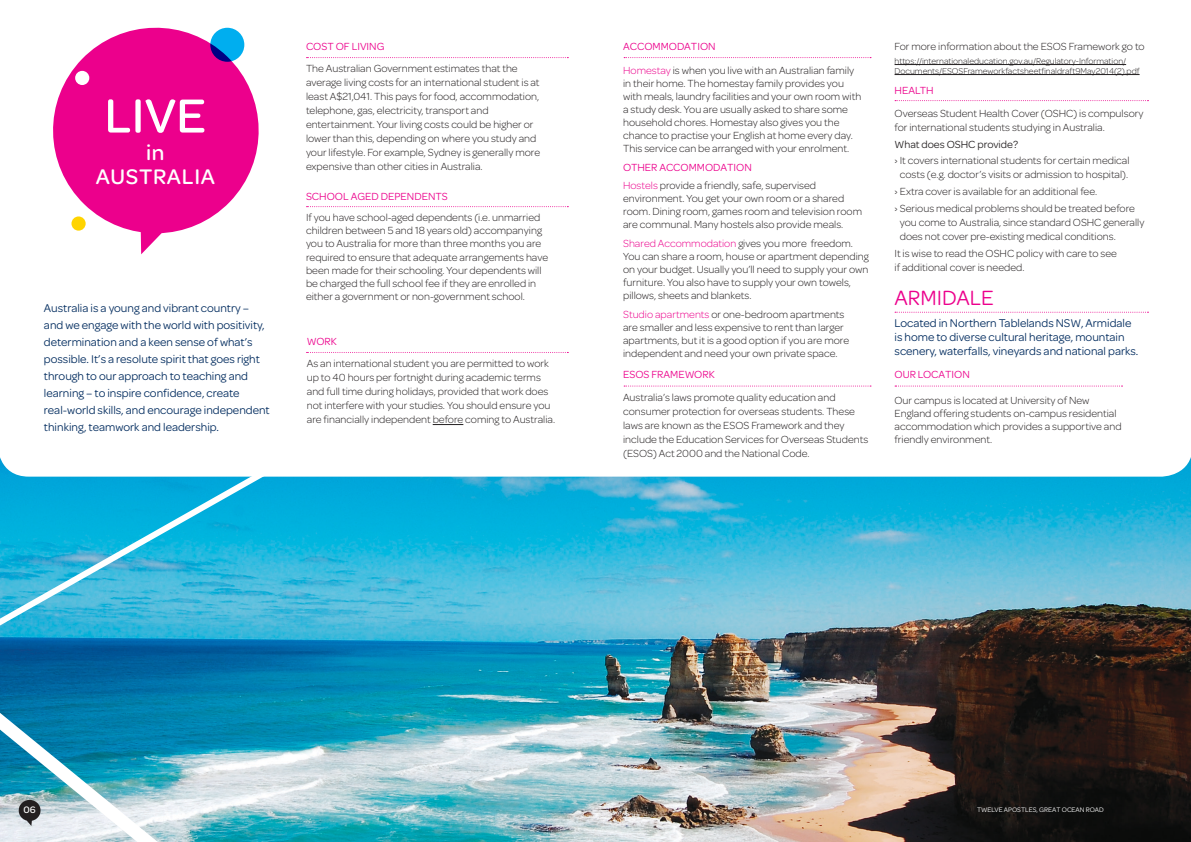
<style>
.page{position:relative;width:1191px;height:842px;background:#fff}
.page>*{position:absolute;margin:0;border:0;box-sizing:border-box;transform-origin:0 0}
.t1{font:500 51px "Omnes";color:#fff}
.t2{font:500 22.5px "Omnes";letter-spacing:.03em;color:#fff}
.t3{font:22px "Omnes";color:#ec008c}
.t4{font:12px/17px "Omnes";color:#002b5e}
.t5{font:300 11px/13px "Omnes";color:#231f20}
.t6{font:11px "Omnes";color:#ec008c}
.t7{font:11px "Omnes";color:#231f20}
.t8{font:500 10px "Omnes";color:#fff}
.t9{font:300 9px/10px "Omnes";color:#231f20}
.t10{font:7px "Omnes";color:#fff}
.s1{color:#ec008c}
</style>
<div class="page">
<img style="left:246px;top:477px;width:945px;height:365px">
<svg style="left:372px;top:311px;width:819px;height:166px"></svg>
<hr style="left:894px;top:64px;width:232px;height:1px;background:#231f20">
<hr style="left:894px;top:74px;width:245px;height:1px;background:#231f20">
<svg style="left:624px;top:386px;width:247px;height:1px"></svg>
<svg style="left:895px;top:100px;width:253px;height:1px"></svg>
<svg style="left:895px;top:312px;width:253px;height:1px"></svg>
<svg style="left:306px;top:57px;width:262px;height:1px"></svg>
<svg style="left:53px;top:27px;width:206px;height:207px;fill:#ec008c"></svg>
<svg style="left:140px;top:212px;width:22px;height:42px"></svg>
<div style="left:71px;top:216px;width:15px;height:15px;background:#ffd400;border-radius:50%"></div>
<svg style="left:210px;top:28px;width:34px;height:34px"></svg>
<div style="left:75px;top:71px;width:14px;height:14px;background:#fff;border-radius:50%"></div>
<svg style="left:306px;top:206px;width:262px;height:1px"></svg>
<svg style="left:624px;top:57px;width:247px;height:1px"></svg>
<svg style="left:0;top:457px;width:372px;height:240px;background:#32add5"></svg>
<svg style="left:0;top:673px;width:246px;height:169px;background:#52a4c0"></svg>
<hr style="left:433px;top:424px;width:30px;height:1px;background:#231f20">
<svg style="left:306px;top:352px;width:262px;height:1px"></svg>
<svg style="left:895px;top:386px;width:227px;height:1px"></svg>
<p class="t1" style="left:105px;top:80px;width:103px">LIVE</p>
<p class="t2" style="left:146px;top:137px;width:20px">in</p>
<p class="t2" style="left:96px;top:161px;width:121px">AUSTRALIA</p>
<p class="t4" style="left:44px;top:299px;width:227px">Australia is a young and vibrant country – and we engage with the world with positivity, determination and a keen sense of what’s possible. It’s a resolute spirit that goes right through to our approach to teaching and learning – to inspire confidence, create real-world skills, and encourage independent thinking, teamwork and leadership.</p>
<p class="t6" style="left:306px;top:39px;width:80px">COST OF LIVING</p>
<p class="t5" style="left:306px;top:61px;width:236px;line-height:14px">The Australian Government estimates that the average living costs for an international student is at least A$21,041. This pays for food, accommodation, telephone, gas, electricity, transport and entertainment. Your living costs could be higher or lower than this, depending on where you study and your lifestyle. For example, Sydney is generally more expensive than other cities in Australia.</p>
<p class="t6" style="left:306px;top:189px;width:143px">SCHOOL AGED DEPENDENTS</p>
<p class="t5" style="left:306px;top:211px;width:244px">If you have school-aged dependents (i.e. unmarried children between 5 and 18 years old) accompanying you to Australia for more than three months you are required to ensure that adequate arrangements have been made for their schooling. Your dependents will be charged the full school fee if they are enrolled in either a government or non-government school.</p>
<p class="t6" style="left:307px;top:334px;width:32px">WORK</p>
<p class="t5" style="left:307px;top:356px;width:250px;line-height:14px">As an international student you are permitted to work up to 40 hours per fortnight during academic terms and full time during holidays, provided that work does not interfere with your studies. You should ensure you are financially independent before coming to Australia.</p>
<p class="t6" style="left:623px;top:39px;width:94px">ACCOMMODATION</p>
<p class="t5" style="left:623px;top:64px;width:240px"><span class="s1">Homestay</span> is when you live with an Australian family in their home. The homestay family provides you with meals, laundry facilities and your own room with a study desk. You are usually asked to share some household chores. Homestay also gives you the chance to practise your English at home every day.<br>This service can be arranged with your enrolment.</p>
<p class="t6" style="left:623px;top:160px;width:130px">OTHER ACCOMMODATION</p>
<p class="t5" style="left:623px;top:179px;width:240px"><span class="s1">Hostels</span> provide a friendly, safe, supervised environment. You get your own room or a shared room. Dining room, games room and television room are communal. Many hostels also provide meals.</p>
<p class="t5" style="left:623px;top:237px;width:247px"><span class="s1">Shared Accommodation</span> gives you more freedom.<br>You can share a room, house or apartment depending on your budget. Usually you’ll need to supply your own furniture. You also have to supply your own towels, pillows, sheets and blankets.</p>
<p class="t5" style="left:623px;top:307px;width:227px"><span class="s1">Studio apartments</span> or one-bedroom apartments are smaller and less expensive to rent than larger apartments, but it is a good option if you are more independent and need your own private space.</p>
<p class="t6" style="left:623px;top:367px;width:93px">ESOS FRAMEWORK</p>
<p class="t5" style="left:623px;top:390px;width:247px;line-height:14px">Australia’s laws promote quality education and consumer protection for overseas students. These laws are known as the ESOS Framework and they include the Education Services for Overseas Students (ESOS) Act 2000 and the National Code.</p>
<p class="t5" style="left:894px;top:39px;width:252px">For more information about the ESOS Framework go to</p>
<p class="t9" style="left:894px;top:55px;width:246px">https://internationaleducation.gov.au/Regulatory-Information/<br>Documents/ESOSFrameworkfactsheetfinaldraft9May2014(2).pdf</p>
<p class="t6" style="left:894px;top:83px;width:41px">HEALTH</p>
<p class="t5" style="left:894px;top:106px;width:250px;line-height:14px">Overseas Student Health Cover (OSHC) is compulsory for international students studying in Australia.</p>
<p class="t7" style="left:894px;top:136px;width:125px">What does OSHC provide?</p>
<p class="t5" style="left:894px;top:153px;width:236px;line-height:14px;text-align:center">› It covers international students for certain medical costs (e.g. doctor’s visits or admission to hospital).</p>
<p class="t5" style="left:894px;top:185px;width:204px">› Extra cover is available for an additional fee.</p>
<p class="t5" style="left:899px;top:201px;width:246px;line-height:14px;text-indent:-5px">› Serious medical problems should be treated before you come to Australia, since standard OSHC generally does not cover pre-existing medical conditions.</p>
<p class="t5" style="left:894px;top:246px;width:224px;line-height:14px">It is wise to read the OSHC policy with care to see if additional cover is needed.</p>
<p class="t3" style="left:894px;top:283px;width:101px">ARMIDALE</p>
<p class="t4" style="left:894px;top:316px;width:245px;line-height:14px">Located in Northern Tablelands NSW, Armidale is home to diverse cultural heritage, mountain scenery, waterfalls, vineyards and national parks.</p>
<p class="t6" style="left:894px;top:367px;width:77px">OUR LOCATION</p>
<p class="t5" style="left:894px;top:393px;width:228px">Our campus is located at University of New England offering students on-campus residential accommodation which provides a supportive and friendly environment.</p>
<p class="t8" style="left:24px;top:802px;width:14px">06</p>
<p class="t10" style="left:977px;top:805px;width:128px">TWELVE APOSTLES, GREAT OCEAN ROAD</p>
</div>
